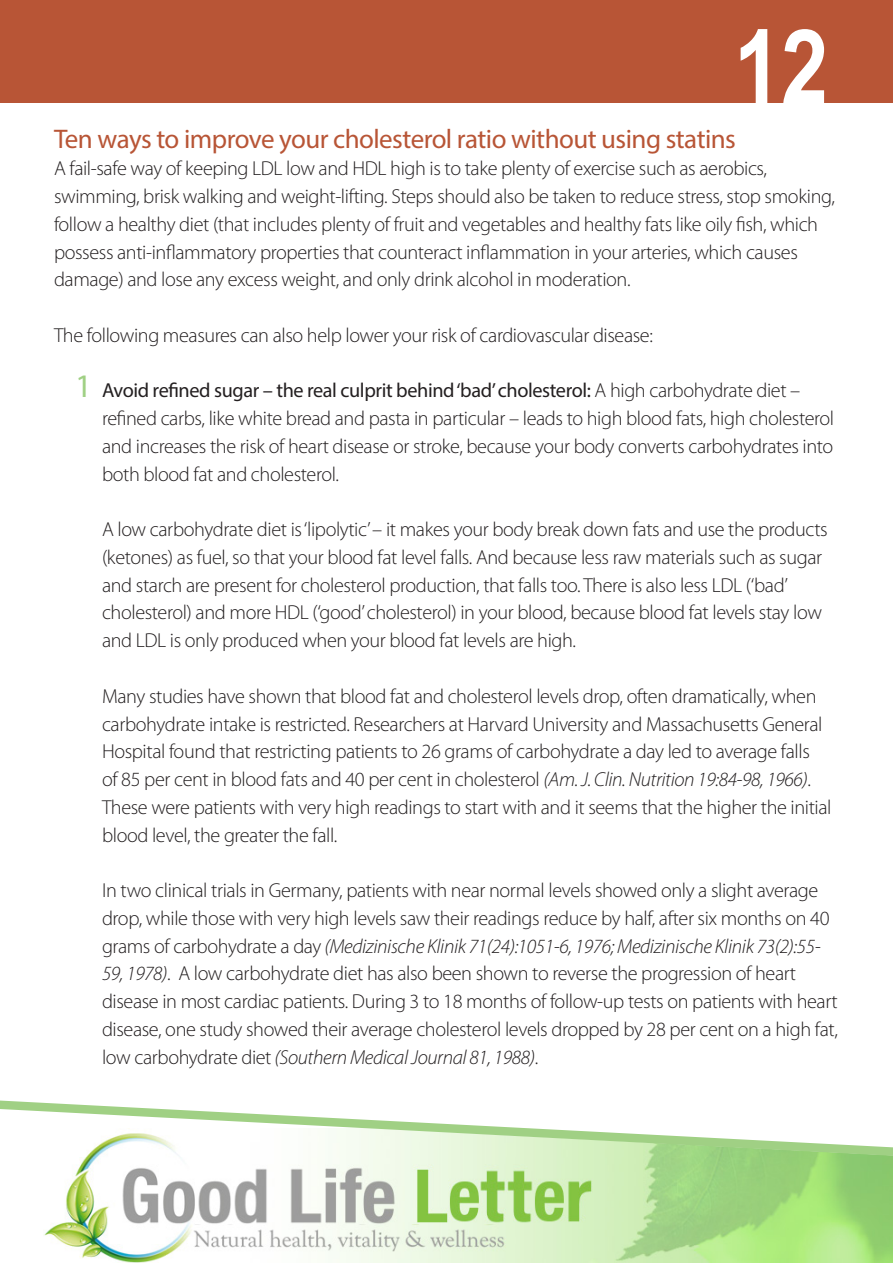
<style>
.page{position:relative;width:893px;height:1263px;background:#fff}
.page>*{position:absolute;margin:0;border:0;box-sizing:border-box;transform-origin:0 0}
.t1{font:700 103.5px "Arial Narrow";color:#fff}
.Headers{font:27px "Myriad Pro";letter-spacing:-.02em;color:#b85536}
.Headers-2{font:300 20.25px/27.8px "Myriad Pro";letter-spacing:-.02em;color:#231f20}
.Normal_para{font:300 20.25px "Myriad Pro";letter-spacing:-.02em;color:#231f20}
.s1{font-weight:400;font-size:33px;color:#a0d084}
.s2{font-weight:400}
.s3{font-style:italic}
</style>
<div class="page">
<img style="left:44px;top:1156px;width:849px;height:107px">
<div style="left:0;top:0;width:893px;height:102px;background:#b85536"></div>
<svg style="left:0;top:1100px;width:893px;height:56px"></svg>
<h1 class="t1" style="left:734px;top:-11px;width:96px">12</h1>
<p class="Headers" style="left:54px;top:122px;width:683px">Ten ways to improve your cholesterol ratio without using statins</p>
<p class="Headers-2" style="left:54px;top:155px;width:783px">A fail-safe way of keeping LDL low and HDL high is to take plenty of exercise such as aerobics, swimming, brisk walking and weight-lifting. Steps should also be taken to reduce stress, stop smoking, follow a healthy diet (that includes plenty of fruit and vegetables and healthy fats like oily fish, which possess anti-inflammatory properties that counteract inflammation in your arteries, which causes damage) and lose any excess weight, and only drink alcohol in moderation.</p>
<p class="Normal_para" style="left:54px;top:324px;width:600px">The following measures can also help lower your risk of cardiovascular disease:</p>
<p class="Headers-2" style="left:102px;top:377px;width:734px;text-indent:-27px"><span class="s1">1</span> <span class="s2">Avoid refined sugar – the real culprit behind ‘bad’ cholesterol:</span> A high carbohydrate diet – refined carbs, like white bread and pasta in particular – leads to high blood fats, high cholesterol and increases the risk of heart disease or stroke, because your body converts carbohydrates into both blood fat and cholesterol.</p>
<p class="Headers-2" style="left:102px;top:516px;width:727px">A low carbohydrate diet is ‘lipolytic’ – it makes your body break down fats and use the products (ketones) as fuel, so that your blood fat level falls. And because less raw materials such as sugar and starch are present for cholesterol production, that falls too. There is also less LDL (‘bad’ cholesterol) and more HDL (‘good’ cholesterol) in your blood, because blood fat levels stay low and LDL is only produced when your blood fat levels are high.</p>
<p class="Headers-2" style="left:102px;top:682px;width:731px">Many studies have shown that blood fat and cholesterol levels drop, often dramatically, when carbohydrate intake is restricted. Researchers at Harvard University and Massachusetts General Hospital found that restricting patients to 26 grams of carbohydrate a day led to average falls<br>of 85 per cent in blood fats and 40 per cent in cholesterol <span class="s3">(Am. J. Clin. Nutrition 19:84-98, 1966)</span>.<br>These were patients with very high readings to start with and it seems that the higher the initial blood level, the greater the fall.</p>
<p class="Headers-2" style="left:102px;top:877px;width:737px">In two clinical trials in Germany, patients with near normal levels showed only a slight average drop, while those with very high levels saw their readings reduce by half, after six months on 40 grams of carbohydrate a day <span class="s3">(Medizinische Klinik 71(24):1051-6, 1976; Medizinische Klinik 73(2):55- 59, 1978)</span>. A low carbohydrate diet has also been shown to reverse the progression of heart disease in most cardiac patients. During 3 to 18 months of follow-up tests on patients with heart disease, one study showed their average cholesterol levels dropped by 28 per cent on a high fat, low carbohydrate diet <span class="s3">(Southern Medical Journal 81, 1988)</span>.</p>
</div>
